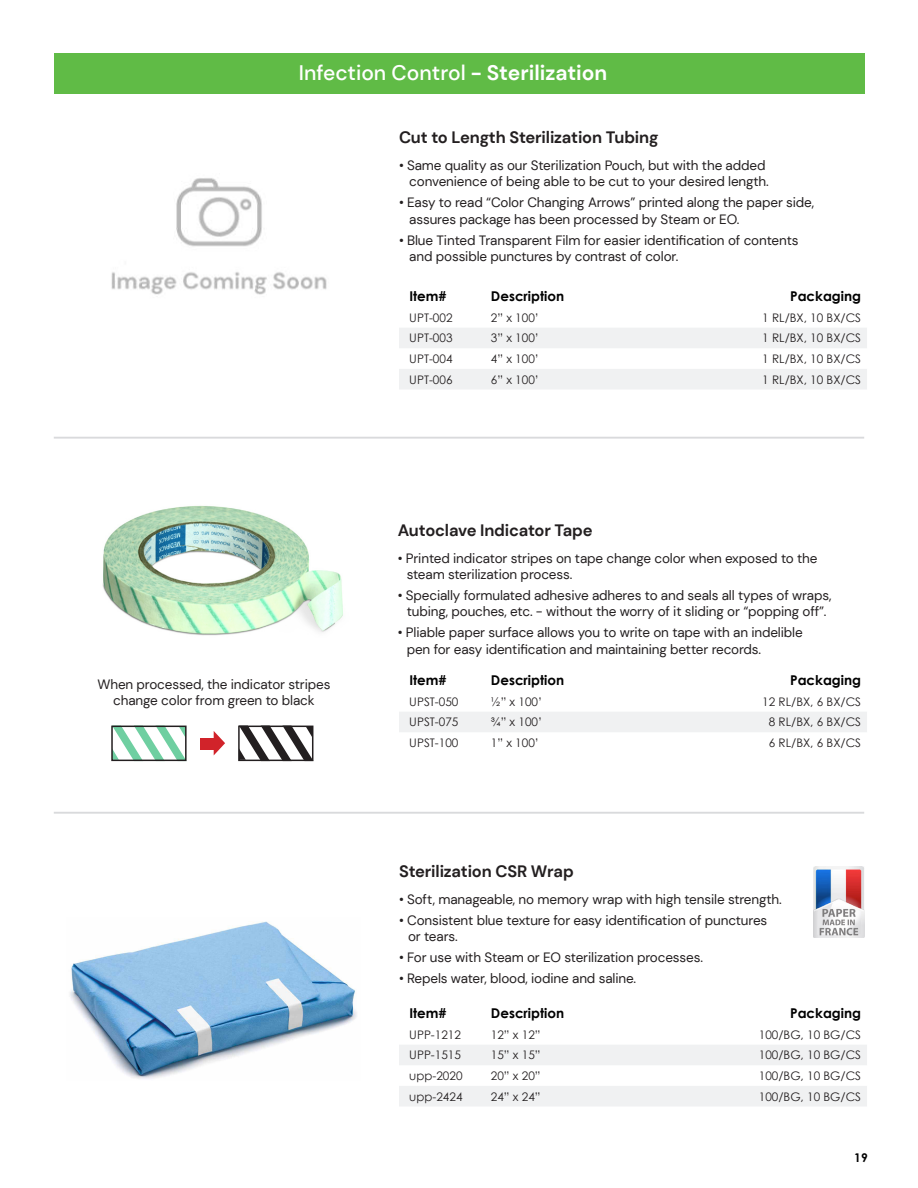
<style>
.page{position:relative;width:918px;height:1188px;background:#fff}
.page>*{position:absolute;margin:0;border:0;box-sizing:border-box;transform-origin:0 0}
.t1{font:500 21px "DM Sans";color:#fff}
.t2{font:700 16.5px "DM Sans";letter-spacing:-.01em;color:#231f20}
.t3{font:13.5px/16.2px "DM Sans";letter-spacing:-.01em;color:#231f20}
.Skus_Table_Top{font:700 13.5px "Century Gothic";color:#000}
.t4{font:700 12px "Century Gothic Std";color:#000}
.Skus_Table{font:11.85px "Century Gothic";color:#231f20}
.s1{font-weight:700}
</style>
<div class="page">
<div style="left:54px;top:53px;width:810px;height:41px;background:#60bb46"></div>
<img style="left:111px;top:178px;width:216px;height:117px">
<img style="left:102px;top:506px;width:241px;height:130px">
<img style="left:70px;top:921px;width:287px;height:158px">
<hr style="left:54px;top:437px;width:810px;height:2px;background:#d9dadc">
<hr style="left:54px;top:812px;width:810px;height:2px;background:#d9dadc">
<svg style="left:114px;top:729px;width:70px;height:29px"></svg>
<div style="left:111px;top:726px;width:76px;height:35px;border:2px solid #231f20"></div>
<svg style="left:241px;top:726px;width:73px;height:35px"></svg>
<div style="left:238px;top:726px;width:75px;height:35px;border:2px solid #231f20"></div>
<div style="left:201px;top:738px;width:17px;height:11px;background:#d1232a"></div>
<svg style="left:214px;top:731px;width:11px;height:24px"></svg>
<img style="left:813px;top:866px;width:51px;height:72px">
<svg style="left:399px;top:328px;width:468px;height:61px"></svg>
<div style="left:399px;top:712px;width:468px;height:20px;background:#f0f1f2"></div>
<svg style="left:399px;top:1045px;width:468px;height:61px"></svg>
<p class="t1" style="left:299px;top:60px;width:310px">Infection Control <span class="s1">- Sterilization</span></p>
<p class="t2" style="left:399px;top:127px;width:261px">Cut to Length Sterilization Tubing</p>
<p class="t3" style="left:399px;top:157px;width:368px">• Same quality as our Sterilization Pouch, but with the added</p>
<p class="t3" style="left:409px;top:173px;width:361px">convenience of being able to be cut to your desired length.</p>
<p class="t3" style="left:399px;top:194px;width:417px">• Easy to read “Color Changing Arrows” printed along the paper side,</p>
<p class="t3" style="left:409px;top:211px;width:332px">assures package has been processed by Steam or EO.</p>
<p class="t3" style="left:399px;top:232px;width:401px">• Blue Tinted Transparent Film for easier identification of contents</p>
<p class="t3" style="left:409px;top:248px;width:271px">and possible punctures by contrast of color.</p>
<p class="t3" style="left:98px;top:676px;width:234px;text-align:center">When processed, the indicator stripes change color from green to black</p>
<p class="Skus_Table_Top" style="left:409px;top:286px;width:39px">Item#</p>
<p class="Skus_Table_Top" style="left:491px;top:286px;width:75px">Description</p>
<p class="Skus_Table_Top" style="left:790px;top:286px;width:73px">Packaging</p>
<p class="Skus_Table" style="left:409px;top:309px;width:45px">UPT-002</p>
<p class="Skus_Table" style="left:491px;top:309px;width:50px">2” x 100’</p>
<p class="Skus_Table" style="left:762px;top:309px;width:100px">1 RL/BX, 10 BX/CS</p>
<p class="Skus_Table" style="left:409px;top:330px;width:45px">UPT-003</p>
<p class="Skus_Table" style="left:491px;top:330px;width:50px">3” x 100’</p>
<p class="Skus_Table" style="left:762px;top:330px;width:100px">1 RL/BX, 10 BX/CS</p>
<p class="Skus_Table" style="left:409px;top:350px;width:45px">UPT-004</p>
<p class="Skus_Table" style="left:491px;top:350px;width:50px">4” x 100’</p>
<p class="Skus_Table" style="left:762px;top:350px;width:100px">1 RL/BX, 10 BX/CS</p>
<p class="Skus_Table" style="left:409px;top:371px;width:45px">UPT-006</p>
<p class="Skus_Table" style="left:491px;top:371px;width:50px">6” x 100’</p>
<p class="Skus_Table" style="left:762px;top:371px;width:100px">1 RL/BX, 10 BX/CS</p>
<p class="t2" style="left:398px;top:520px;width:196px">Autoclave Indicator Tape</p>
<p class="t3" style="left:398px;top:550px;width:421px">• Printed indicator stripes on tape change color when exposed to the</p>
<p class="t3" style="left:407px;top:566px;width:167px">steam sterilization process.</p>
<p class="t3" style="left:398px;top:587px;width:435px">• Specially formulated adhesive adheres to and seals all types of wraps,</p>
<p class="t3" style="left:407px;top:604px;width:421px">tubing, pouches, etc. - without the worry of it sliding or “popping off”.</p>
<p class="t3" style="left:398px;top:625px;width:407px">• Pliable paper surface allows you to write on tape with an indelible</p>
<p class="t3" style="left:407px;top:641px;width:356px">pen for easy identification and maintaining better records.</p>
<p class="Skus_Table_Top" style="left:409px;top:670px;width:39px">Item#</p>
<p class="Skus_Table_Top" style="left:491px;top:670px;width:75px">Description</p>
<p class="Skus_Table_Top" style="left:790px;top:670px;width:73px">Packaging</p>
<p class="Skus_Table" style="left:409px;top:693px;width:51px">UPST-050</p>
<p class="Skus_Table" style="left:491px;top:693px;width:53px">½” x 100’</p>
<p class="Skus_Table" style="left:762px;top:693px;width:100px">12 RL/BX, 6 BX/CS</p>
<p class="Skus_Table" style="left:409px;top:714px;width:51px">UPST-075</p>
<p class="Skus_Table" style="left:491px;top:714px;width:53px">¾” x 100’</p>
<p class="Skus_Table" style="left:769px;top:714px;width:94px">8 RL/BX, 6 BX/CS</p>
<p class="Skus_Table" style="left:409px;top:734px;width:51px">UPST-100</p>
<p class="Skus_Table" style="left:491px;top:734px;width:50px">1” x 100’</p>
<p class="Skus_Table" style="left:769px;top:734px;width:94px">6 RL/BX, 6 BX/CS</p>
<p class="t2" style="left:399px;top:861px;width:176px">Sterilization CSR Wrap</p>
<p class="t3" style="left:399px;top:891px;width:384px">• Soft, manageable, no memory wrap with high tensile strength.</p>
<p class="t3" style="left:408px;top:912px;width:361px;text-indent:-9px">• Consistent blue texture for easy identification of punctures or tears.</p>
<p class="t3" style="left:399px;top:949px;width:305px">• For use with Steam or EO sterilization processes.</p>
<p class="t3" style="left:399px;top:970px;width:239px">• Repels water, blood, iodine and saline.</p>
<p class="Skus_Table_Top" style="left:409px;top:1003px;width:39px">Item#</p>
<p class="Skus_Table_Top" style="left:491px;top:1003px;width:75px">Description</p>
<p class="Skus_Table_Top" style="left:790px;top:1003px;width:73px">Packaging</p>
<p class="Skus_Table" style="left:409px;top:1026px;width:53px">UPP-1212</p>
<p class="Skus_Table" style="left:491px;top:1026px;width:51px">12” x 12”</p>
<p class="Skus_Table" style="left:759px;top:1026px;width:104px">100/BG, 10 BG/CS</p>
<p class="Skus_Table" style="left:409px;top:1047px;width:53px">UPP-1515</p>
<p class="Skus_Table" style="left:491px;top:1047px;width:51px">15” x 15”</p>
<p class="Skus_Table" style="left:759px;top:1047px;width:104px">100/BG, 10 BG/CS</p>
<p class="Skus_Table" style="left:409px;top:1067px;width:55px">upp-2020</p>
<p class="Skus_Table" style="left:491px;top:1067px;width:51px">20” x 20”</p>
<p class="Skus_Table" style="left:759px;top:1067px;width:104px">100/BG, 10 BG/CS</p>
<p class="Skus_Table" style="left:409px;top:1088px;width:55px">upp-2424</p>
<p class="Skus_Table" style="left:491px;top:1088px;width:51px">24” x 24”</p>
<p class="Skus_Table" style="left:759px;top:1088px;width:104px">100/BG, 10 BG/CS</p>
<p class="t4" style="left:854px;top:1150px;width:15px">19</p>
</div>
